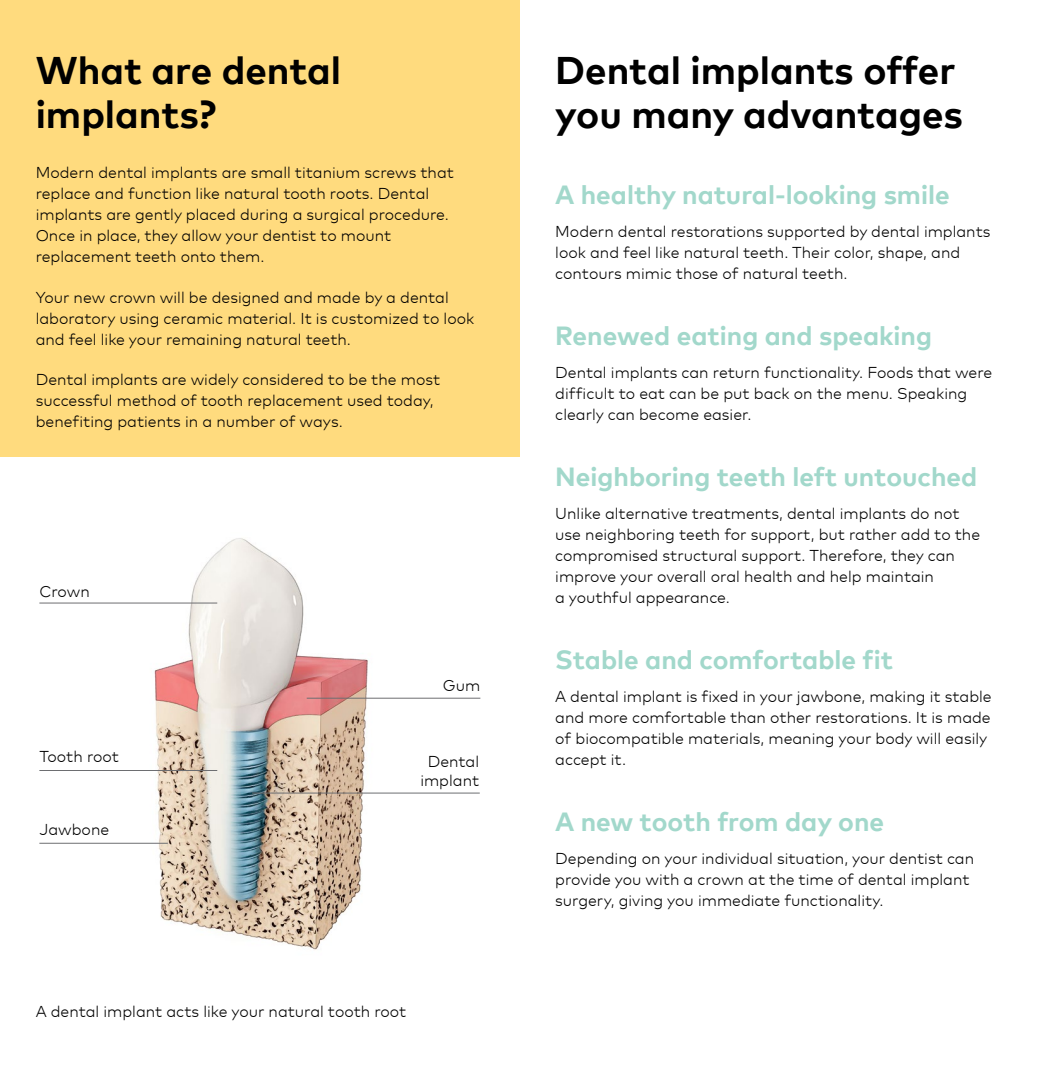
<style>
.page{position:relative;width:1040px;height:1071px;background:#fff}
.page>*{position:absolute;margin:0;border:0;box-sizing:border-box;transform-origin:0 0}
.t1{font:700 38.5px/43.8px "Mark Pro";color:#000}
.t2{font:700 26.25px "Mark Pro";color:#a2d8cb}
.t3{font:300 15.75px/21px "Mark Pro";color:#000}
</style>
<div class="page">
<img style="left:142px;top:538px;width:235px;height:412px">
<hr style="left:39px;top:770px;width:178px;height:1px;background:#6d6e71">
<hr style="left:39px;top:603px;width:178px;height:1px;background:#6d6e71">
<hr style="left:307px;top:698px;width:173px;height:1px;background:#6d6e71">
<hr style="left:252px;top:793px;width:228px;height:1px;background:#6d6e71">
<hr style="left:39px;top:843px;width:129px;height:1px;background:#6d6e71">
<div style="left:0;top:0;width:520px;height:457px;background:#ffdb7e"></div>
<h1 class="t1" style="left:36px;top:45px;width:307px">What are dental implants?</h1>
<p class="t3" style="left:36px;top:161px;width:420px">Modern dental implants are small titanium screws that replace and function like natural tooth roots. Dental implants are gently placed during a surgical procedure.<br>Once in place, they allow your dentist to mount replacement teeth onto them.</p>
<p class="t3" style="left:36px;top:285px;width:440px">Your new crown will be designed and made by a dental laboratory using ceramic material. It is customized to look and feel like your remaining natural teeth.</p>
<p class="t3" style="left:36px;top:368px;width:406px">Dental implants are widely considered to be the most successful method of tooth replacement used today, benefiting patients in a number of ways.</p>
<p class="t3" style="left:39px;top:580px;width:52px">Crown</p>
<p class="t3" style="left:443px;top:674px;width:39px">Gum</p>
<p class="t3" style="left:39px;top:745px;width:81px">Tooth root</p>
<p class="t3" style="left:420px;top:751px;width:60px;line-height:18.4px;text-align:center">Dental implant</p>
<p class="t3" style="left:39px;top:817px;width:71px">Jawbone</p>
<p class="t3" style="left:36px;top:1000px;width:372px">A dental implant acts like your natural tooth root</p>
<h1 class="t1" style="left:555px;top:45px;width:409px">Dental implants offer you many advantages</h1>
<h2 class="t2" style="left:555px;top:175px;width:396px">A healthy natural-looking smile</h2>
<p class="t3" style="left:555px;top:220px;width:436px">Modern dental restorations supported by dental implants look and feel like natural teeth. Their color, shape, and contours mimic those of natural teeth.</p>
<h2 class="t2" style="left:555px;top:316px;width:378px">Renewed eating and speaking</h2>
<p class="t3" style="left:555px;top:361px;width:438px">Dental implants can return functionality. Foods that were difficult to eat can be put back on the menu. Speaking clearly can become easier.</p>
<h2 class="t2" style="left:555px;top:457px;width:423px">Neighboring teeth left untouched</h2>
<p class="t3" style="left:555px;top:502px;width:426px">Unlike alternative treatments, dental implants do not use neighboring teeth for support, but rather add to the compromised structural support. Therefore, they can improve your overall oral health and help maintain<br>a youthful appearance.</p>
<h2 class="t2" style="left:555px;top:640px;width:339px">Stable and comfortable fit</h2>
<p class="t3" style="left:555px;top:685px;width:438px">A dental implant is fixed in your jawbone, making it stable and more comfortable than other restorations. It is made of biocompatible materials, meaning your body will easily accept it.</p>
<h2 class="t2" style="left:555px;top:802px;width:330px">A new tooth from day one</h2>
<p class="t3" style="left:555px;top:847px;width:420px">Depending on your individual situation, your dentist can provide you with a crown at the time of dental implant surgery, giving you immediate functionality.</p>
</div>
